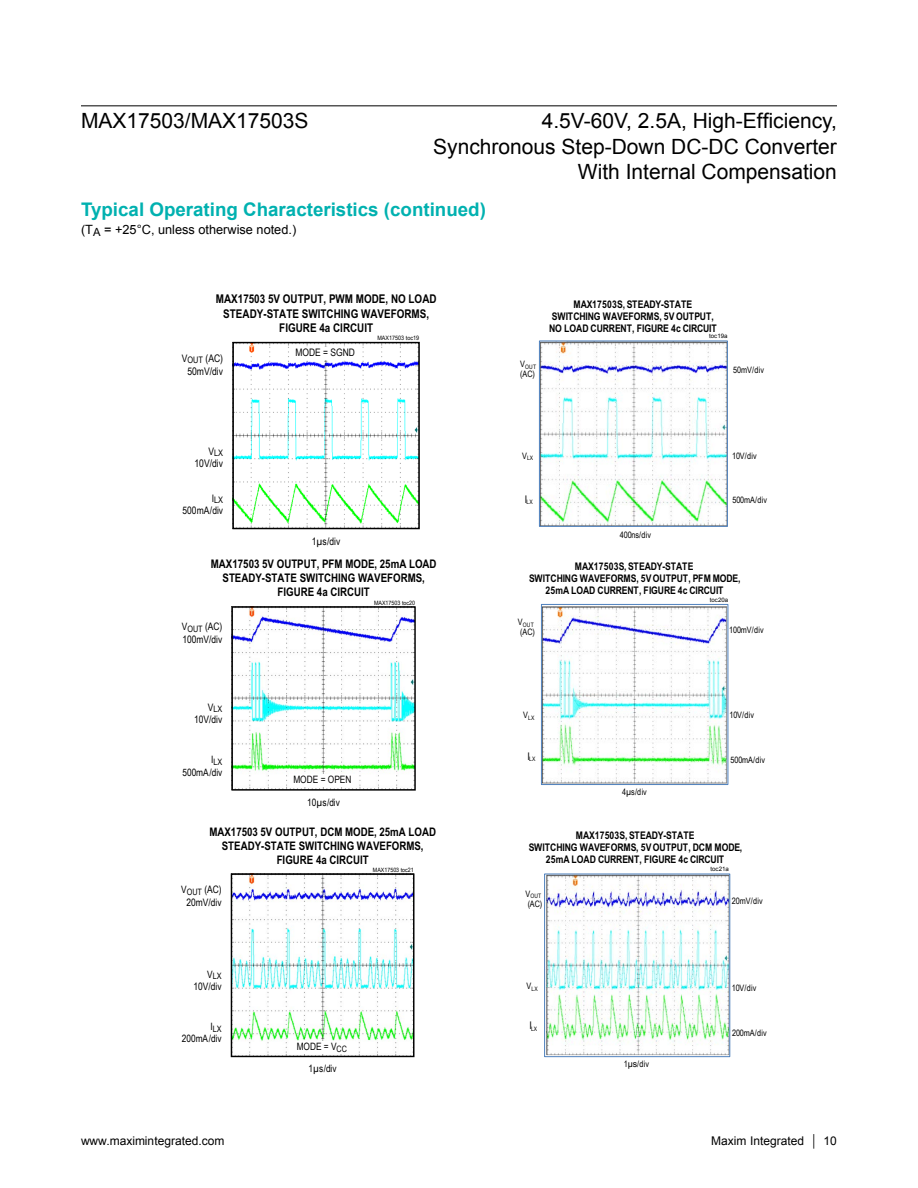
<style>
.page{position:relative;width:918px;height:1188px;background:#fff}
.page>*{position:absolute;margin:0;border:0;box-sizing:border-box;transform-origin:0 0}
.t1{font:21px/25.2px "Arial";color:#000;text-align:right}
.t2{font:700 18.75px "Arial";color:#00b1b0}
.t3{font:12.75px "Arial";color:#000}
.t4{font:700 12px/14.4px "Arial Narrow";color:#000;text-align:center}
.t5{font:12px "Arial";color:#000}
.t6{font:700 11.85px/14.2px "Arial Narrow";color:#000;text-align:center}
.t7{font:700 10.5px/11.9px "Arial Narrow";letter-spacing:-.015em;color:#000;text-align:center}
.t8{font:10.5px/12.6px "Arial Narrow";color:#000;text-align:center}
.t9{font:10.35px/12.3px "Arial Narrow";color:#000}
.t10{font:10.2px/12.3px "Arial Narrow";color:#000;text-align:center}
.t11{font:9px "Arial Narrow";color:#000}
.t12{font:8.85px "Arial Narrow";letter-spacing:.005em;color:#000}
.t13{font:8.85px "Arial Narrow";letter-spacing:-.02em;color:#000}
.t14{font:6.15px "Arial Narrow";color:#000}
.t15{font:6.15px "Arial";letter-spacing:-.01em;color:#000}
.t16{font:6px "Arial Narrow";color:#000;scale:1.1 1}
.t17{font:5.85px "Arial Narrow";color:#000;scale:1.1 1}
.s1{font-size:10.35px}
.s2{font-size:10.2px}
.s3{font-family:"Arial"}
</style>
<div class="page">
<hr style="left:81px;top:105px;width:756px;height:1px;background:#000">
<img style="left:233px;top:608px;width:181px;height:181px">
<div style="left:231px;top:606px;width:185px;height:185px;border:1px solid #000"></div>
<div style="left:291px;top:774px;width:65px;height:12px;background:#fff"></div>
<img style="left:543px;top:606px;width:183px;height:177px">
<div style="left:541px;top:604px;width:187px;height:181px;border:1px solid #4f81bd"></div>
<img style="left:233px;top:875px;width:180px;height:180px">
<div style="left:231px;top:873px;width:184px;height:184px;border:1px solid #000"></div>
<div style="left:290px;top:1041px;width:65px;height:12px;background:#fff"></div>
<img style="left:546px;top:876px;width:182px;height:179px">
<div style="left:544px;top:874px;width:186px;height:183px;border:1px solid #4f81bd"></div>
<img style="left:234px;top:344px;width:184px;height:183px">
<div style="left:232px;top:342px;width:188px;height:187px;border:1px solid #000"></div>
<div style="left:293px;top:347px;width:66px;height:12px;background:#fff"></div>
<img style="left:541px;top:343px;width:185px;height:182px">
<div style="left:539px;top:341px;width:189px;height:186px;border:1px solid #4f81bd"></div>
<h1 class="t1" style="left:81px;top:109px;width:229px">MAX17503/MAX17503S</h1>
<h1 class="t1" style="left:433px;top:109px;width:405px">4.5V-60V, 2.5A, High-Efficiency,<br>Synchronous Step-Down DC-DC Converter<br>With Internal Compensation</h1>
<h2 class="t2" style="left:81px;top:197px;width:406px">Typical Operating Characteristics (continued)</h2>
<p class="t3" style="left:81px;top:222px;width:217px">(T<sub>A</sub> = +25°C, unless otherwise noted.)</p>
<p class="t4" style="left:216px;top:292px;width:222px">MAX17503 5V OUTPUT, PWM MODE, NO LOAD<br>STEADY-STATE SWITCHING WAVEFORMS,<br>FIGURE 4a CIRCUIT</p>
<p class="t16" style="left:377px;top:334px;width:39px">MAX17503 toc19</p>
<p class="t8" style="left:182px;top:352px;width:43px"><span class="s1">V</span><sub>OUT</sub> (AC)<br>50mV/div</p>
<p class="t11" style="left:209px;top:446px;width:16px"><sup>V</sup>LX</p>
<p class="t8" style="left:195px;top:457px;width:30px">10V/div</p>
<p class="t11" style="left:212px;top:493px;width:13px"><sup>I</sup>LX</p>
<p class="t9" style="left:183px;top:504px;width:42px">500mA/div</p>
<p class="t9" style="left:295px;top:346px;width:61px">MODE = SGND</p>
<p class="t9" style="left:312px;top:534px;width:30px">1µs/div</p>
<p class="t6" style="left:211px;top:556px;width:227px">MAX17503 5V OUTPUT, PFM MODE, 25mA LOAD<br>STEADY-STATE SWITCHING WAVEFORMS,<br>FIGURE 4a CIRCUIT</p>
<p class="t16" style="left:374px;top:598px;width:39px">MAX17503 toc20</p>
<p class="t9" style="left:182px;top:620px;width:42px"><span class="s2">V</span><sub>OUT</sub> (AC)<br>100mV/div</p>
<p class="t12" style="left:208px;top:703px;width:16px"><sup>V</sup>LX</p>
<p class="t9" style="left:194px;top:713px;width:30px">10V/div</p>
<p class="t12" style="left:211px;top:755px;width:13px"><sup>I</sup>LX</p>
<p class="t10" style="left:182px;top:766px;width:41px">500mA/div</p>
<p class="t10" style="left:293px;top:773px;width:60px">MODE = OPEN</p>
<p class="t10" style="left:307px;top:796px;width:34px">10µs/div</p>
<p class="t6" style="left:209px;top:824px;width:228px">MAX17503 5V OUTPUT, DCM MODE, 25mA LOAD<br>STEADY-STATE SWITCHING WAVEFORMS,<br>FIGURE 4a CIRCUIT</p>
<p class="t17" style="left:373px;top:866px;width:39px">MAX17503 toc21</p>
<p class="t10" style="left:181px;top:883px;width:42px">V<sub>OUT</sub> (AC)<br>20mV/div</p>
<p class="t12" style="left:207px;top:969px;width:16px"><sup>V</sup>LX</p>
<p class="t10" style="left:194px;top:980px;width:30px">10V/div</p>
<p class="t12" style="left:211px;top:1022px;width:13px"><sup>I</sup>LX</p>
<p class="t10" style="left:182px;top:1032px;width:41px">200mA/div</p>
<p class="t10" style="left:297px;top:1040px;width:52px">MODE = V<sub>CC</sub></p>
<p class="t10" style="left:309px;top:1062px;width:30px">1µs/div</p>
<p class="t14" style="left:520px;top:362px;width:17px"><sup>V</sup>OUT</p>
<p class="t12" style="left:520px;top:368px;width:16px">(AC)</p>
<p class="t7" style="left:549px;top:298px;width:169px">MAX17503S, STEADY-STATE<br>SWITCHING WAVEFORMS, 5V OUTPUT,<br>NO LOAD CURRENT, FIGURE 4c CIRCUIT</p>
<p class="t15" style="left:709px;top:332px;width:20px">toc19a</p>
<p class="t12" style="left:733px;top:364px;width:32px">50mV/div</p>
<p class="t14" style="left:522px;top:454px;width:13px"><sup>V</sup>LX</p>
<p class="t12" style="left:732px;top:450px;width:26px">10V/div</p>
<p class="t14" style="left:525px;top:498px;width:9px"><sup>I</sup>LX</p>
<p class="t12" style="left:733px;top:493px;width:36px">500mA/div</p>
<p class="t13" style="left:620px;top:528px;width:33px">400ns/div</p>
<p class="t7" style="left:529px;top:560px;width:213px">MAX17503S, STEADY-STATE<br>SWITCHING WAVEFORMS, 5V OUTPUT, PFM MODE,<br>25mA LOAD CURRENT, FIGURE 4c CIRCUIT</p>
<p class="t14" style="left:518px;top:620px;width:17px"><sup>V</sup>OUT</p>
<p class="t12" style="left:520px;top:625px;width:16px">(AC)</p>
<p class="t15" style="left:710px;top:596px;width:20px">toc20a</p>
<p class="t12" style="left:729px;top:623px;width:36px">100mV/div</p>
<p class="t14" style="left:523px;top:713px;width:13px"><sup>V</sup>LX</p>
<p class="t14" style="left:528px;top:755px;width:9px"><sup>I</sup>LX</p>
<p class="t12" style="left:622px;top:785px;width:26px">4<span class="s3">μ</span>s/div</p>
<p class="t12" style="left:730px;top:709px;width:26px">10V/div</p>
<p class="t12" style="left:731px;top:754px;width:36px">500mA/div</p>
<p class="t7" style="left:529px;top:829px;width:215px">MAX17503S, STEADY-STATE<br>SWITCHING WAVEFORMS, 5V OUTPUT, DCM MODE,<br>25mA LOAD CURRENT, FIGURE 4c CIRCUIT</p>
<p class="t14" style="left:526px;top:892px;width:17px"><sup>V</sup>OUT</p>
<p class="t12" style="left:528px;top:897px;width:16px">(AC)</p>
<p class="t15" style="left:710px;top:865px;width:20px">toc21a</p>
<p class="t12" style="left:732px;top:894px;width:32px">20mV/div</p>
<p class="t14" style="left:527px;top:984px;width:13px"><sup>V</sup>LX</p>
<p class="t14" style="left:530px;top:1024px;width:9px"><sup>I</sup>LX</p>
<p class="t12" style="left:624px;top:1058px;width:27px">1<span class="s3">μs</span>/div</p>
<p class="t12" style="left:732px;top:982px;width:26px">10V/div</p>
<p class="t12" style="left:732px;top:1026px;width:36px">200mA/div</p>
<p class="t5" style="left:81px;top:1133px;width:145px">www.maximintegrated.com</p>
<p class="t5" style="left:711px;top:1133px;width:127px">Maxim Integrated │ 10</p>
</div>
